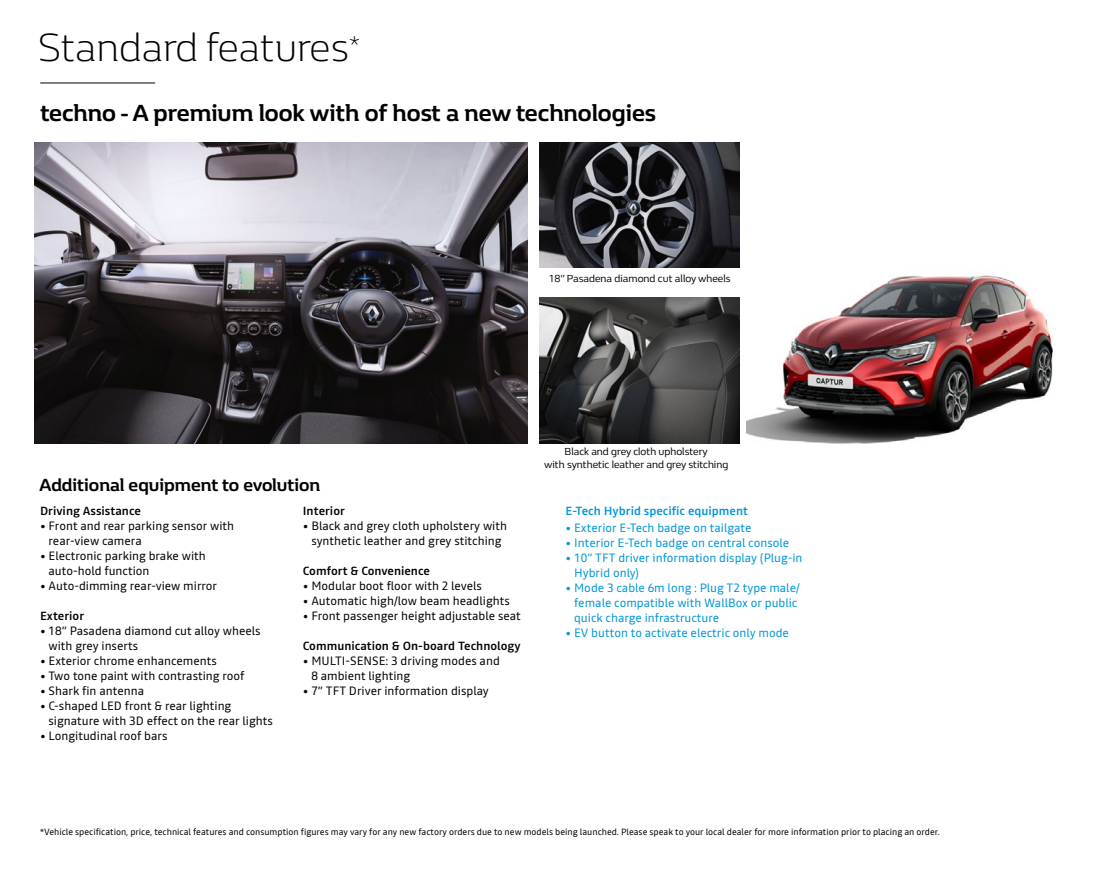
<style>
.page{position:relative;width:1106px;height:872px;background:#fff}
.page>*{position:absolute;margin:0;border:0;box-sizing:border-box;transform-origin:0 0}
.t1{font:300 40.5px "Renault Life";color:#000}
.t2{font:700 24px "Renault Life";color:#000}
.t3{font:700 18px "Renault Life";color:#000}
.t4{font:12px/15px "Read";color:#000}
.t5{font:12px/15px "Read";color:#0096d8}
.t6{font:500 12px "Read";color:#000}
.t7{font:500 12px "Read";color:#0096d8}
.t8{font:10.5px/13.5px "Renault Life";color:#000;text-align:center}
.t9{font:9px "Read";color:#000}
.s1{font-family:"Renault Life"}
</style>
<div class="page">
<img style="left:539px;top:142px;width:200px;height:126px">
<img style="left:746px;top:275px;width:307px;height:169px">
<img style="left:34px;top:142px;width:493px;height:301px">
<img style="left:539px;top:297px;width:200px;height:146px">
<hr style="left:40px;top:82px;width:115px;height:1px;background:#000">
<h1 class="t1" style="left:38px;top:20px;width:323px">Standard features<sup>*</sup></h1>
<h2 class="t2" style="left:40px;top:96px;width:617px">techno - A premium look with of host a new technologies</h2>
<p class="t8" style="left:548px;top:271px;width:184px">18” Pasadena diamond cut alloy wheels</p>
<h3 class="t3" style="left:39px;top:472px;width:282px">Additional equipment to evolution</h3>
<p class="t6" style="left:40px;top:502px;width:103px">Driving Assistance</p>
<p class="t4" style="left:49px;top:518px;width:187px;text-indent:-9px"><span class="s1">•</span> Front and rear parking sensor with rear-view camera</p>
<p class="t4" style="left:49px;top:548px;width:159px;text-indent:-9px"><span class="s1">•</span> Electronic parking brake with auto-hold function</p>
<p class="t4" style="left:40px;top:578px;width:178px"><span class="s1">•</span> Auto-dimming rear-view mirror</p>
<p class="t6" style="left:40px;top:607px;width:46px">Exterior</p>
<p class="t4" style="left:49px;top:623px;width:214px;text-indent:-9px"><span class="s1">•</span> 18” Pasadena diamond cut alloy wheels with grey inserts</p>
<p class="t4" style="left:40px;top:653px;width:178px"><span class="s1">•</span> Exterior chrome enhancements</p>
<p class="t4" style="left:40px;top:668px;width:206px"><span class="s1">•</span> Two tone paint with contrasting roof</p>
<p class="t4" style="left:40px;top:683px;width:106px"><span class="s1">•</span> Shark fin antenna</p>
<p class="t4" style="left:49px;top:698px;width:226px;text-indent:-9px"><span class="s1">•</span> C-shaped LED front &amp; rear lighting signature with 3D effect on the rear lights</p>
<p class="t4" style="left:40px;top:728px;width:129px"><span class="s1">•</span> Longitudinal roof bars</p>
<p class="t6" style="left:303px;top:502px;width:44px">Interior</p>
<p class="t4" style="left:303px;top:518px;width:206px;text-align:center"><span class="s1">•</span> Black and grey cloth upholstery with synthetic leather and grey stitching</p>
<p class="t6" style="left:303px;top:562px;width:129px">Comfort &amp; Convenience</p>
<p class="t4" style="left:303px;top:578px;width:181px"><span class="s1">•</span> Modular boot floor with 2 levels</p>
<p class="t4" style="left:303px;top:593px;width:208px"><span class="s1">•</span> Automatic high/low beam headlights</p>
<p class="t4" style="left:303px;top:608px;width:219px"><span class="s1">•</span> Front passenger height adjustable seat</p>
<p class="t6" style="left:303px;top:637px;width:219px">Communication &amp; On-board Technology</p>
<p class="t4" style="left:311px;top:653px;width:190px;text-indent:-9px"><span class="s1">•</span> MULTI-SENSE: 3 driving modes and<br>8 ambient lighting</p>
<p class="t4" style="left:303px;top:683px;width:187px"><span class="s1">•</span> 7” TFT Driver information display</p>
<p class="t8" style="left:544px;top:444px;width:186px">Black and grey cloth upholstery<br>with synthetic leather and grey stitching</p>
<p class="t7" style="left:565px;top:502px;width:184px">E-Tech Hybrid specific equipment</p>
<p class="t5" style="left:565px;top:520px;width:187px"><span class="s1">•</span> Exterior E-Tech badge on tailgate</p>
<p class="t5" style="left:565px;top:535px;width:225px"><span class="s1">•</span> Interior E-Tech badge on central console</p>
<p class="t5" style="left:574px;top:550px;width:230px;text-indent:-9px"><span class="s1">•</span> 10” TFT driver information display (Plug-in<br>Hybrid only)</p>
<p class="t5" style="left:574px;top:580px;width:227px;text-indent:-9px"><span class="s1">•</span> Mode 3 cable 6m long : Plug T2 type male/ female compatible with WallBox or public quick charge infrastructure</p>
<p class="t5" style="left:565px;top:625px;width:225px"><span class="s1">•</span> EV button to activate electric only mode</p>
<p class="t9" style="left:40px;top:825px;width:901px">*Vehicle specification, price, technical features and consumption figures may vary for any new factory orders due to new models being launched. Please speak to your local dealer for more information prior to placing an order.</p>
</div>
